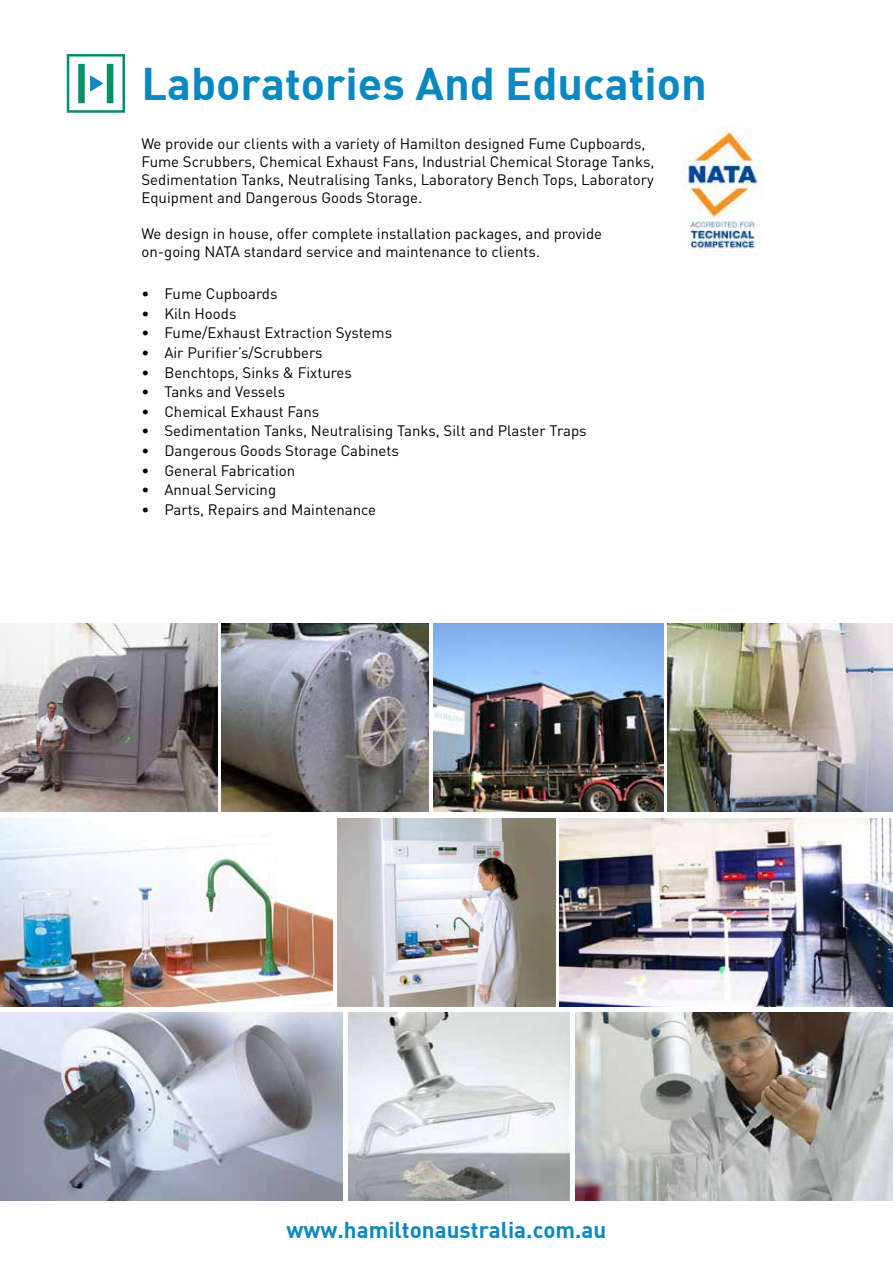
<style>
.page{position:relative;width:893px;height:1263px;background:#fff}
.page>*{position:absolute;margin:0;border:0;box-sizing:border-box;transform-origin:0 0}
.t1{font:44.85px "DIN Bold";color:#0b88c0}
.t2{font:22.35px "DIN Bold";color:#0b88c0}
.t3{font:15px/18px "DIN";color:#000}
</style>
<div class="page">
<img style="left:0;top:1012px;width:342px;height:188px">
<img style="left:576px;top:1012px;width:317px;height:188px">
<img style="left:346px;top:1012px;width:224px;height:188px">
<img style="left:338px;top:818px;width:217px;height:188px">
<img style="left:559px;top:818px;width:334px;height:188px">
<img style="left:0;top:818px;width:333px;height:188px">
<img style="left:0;top:624px;width:217px;height:188px">
<img style="left:433px;top:624px;width:230px;height:188px">
<img style="left:668px;top:624px;width:225px;height:188px">
<img style="left:222px;top:624px;width:207px;height:188px">
<svg style="left:67px;top:54px;width:58px;height:59px"></svg>
<img style="left:682px;top:127px;width:81px;height:122px">
<h1 class="t1" style="left:141px;top:54px;width:567px">Laboratories And Education</h1>
<p class="t3" style="left:141px;top:134px;width:514px">We provide our clients with a variety of Hamilton designed Fume Cupboards, Fume Scrubbers, Chemical Exhaust Fans, Industrial Chemical Storage Tanks, Sedimentation Tanks, Neutralising Tanks, Laboratory Bench Tops, Laboratory Equipment and Dangerous Goods Storage.</p>
<p class="t3" style="left:141px;top:224px;width:462px">We design in house, offer complete installation packages, and provide on-going NATA standard service and maintenance to clients.</p>
<p class="t3" style="left:141px;top:284px;width:138px">• Fume Cupboards</p>
<p class="t3" style="left:141px;top:304px;width:97px">• Kiln Hoods</p>
<p class="t3" style="left:141px;top:324px;width:252px">• Fume/Exhaust Extraction Systems</p>
<p class="t3" style="left:141px;top:343px;width:183px">• Air Purifier’s/Scrubbers</p>
<p class="t3" style="left:141px;top:363px;width:212px">• Benchtops, Sinks &amp; Fixtures</p>
<p class="t3" style="left:141px;top:382px;width:145px">• Tanks and Vessels</p>
<p class="t3" style="left:141px;top:402px;width:179px">• Chemical Exhaust Fans</p>
<p class="t3" style="left:141px;top:422px;width:447px">• Sedimentation Tanks, Neutralising Tanks, Silt and Plaster Traps</p>
<p class="t3" style="left:141px;top:441px;width:259px">• Dangerous Goods Storage Cabinets</p>
<p class="t3" style="left:141px;top:461px;width:155px">• General Fabrication</p>
<p class="t3" style="left:141px;top:480px;width:136px">• Annual Servicing</p>
<p class="t3" style="left:141px;top:500px;width:236px">• Parts, Repairs and Maintenance</p>
<h2 class="t2" style="left:287px;top:1215px;width:321px">www.hamiltonaustralia.com.au</h2>
</div>
